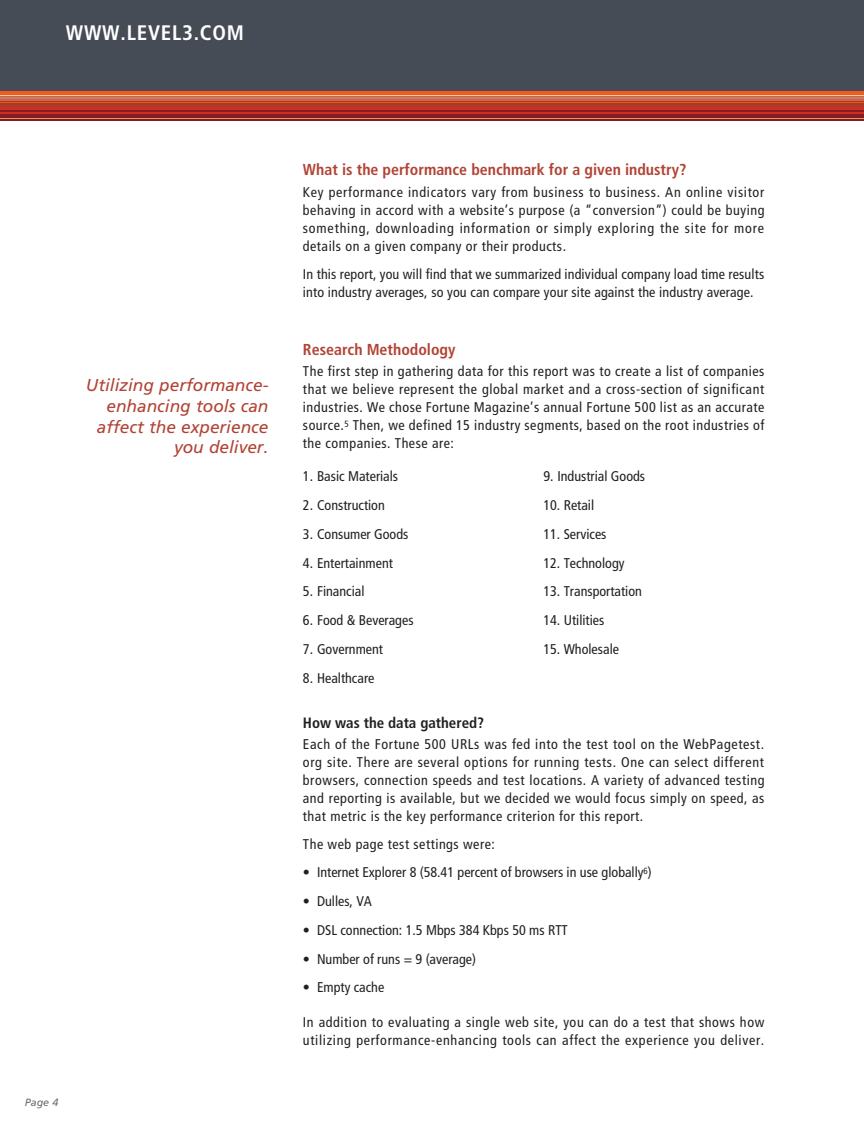
<style>
.page{position:relative;width:864px;height:1134px;background:#fff}
.page>*{position:absolute;margin:0;border:0;box-sizing:border-box;transform-origin:0 0}
.A0__white_paper__tex{font:700 condensed 21px "Frutiger";letter-spacing:.035em;color:#fff}
.Pull_Quote_L_Pg{font:italic 17.25px/20.7px "Frutiger";color:#b14335;text-align:right}
.G_Caption_Head{font:700 condensed 15.9px "Frutiger";color:#b14335}
.B2_Section_subhead{font:700 condensed 15px "Frutiger";color:#231f20}
.C_Body_text{font:condensed 14.1px/18px "Frutiger";letter-spacing:.01em;color:#231f20;text-align:justify}
.C_Body_text-2{font:condensed 14.1px/18px "Frutiger";letter-spacing:.05em;color:#231f20}
.D_Bullets__ALT_Shift{font:condensed 14.1px "Frutiger";color:#231f20}
.C_Body_text-3{font:condensed 14.1px "Frutiger";letter-spacing:.035em;color:#231f20}
.E_Bullet_-_LAST_BULL{font:condensed 14.1px "Frutiger";color:#231f20}
.L_Page_Number_and_Da{font:italic 10.65px "Frutiger";color:#6c6d70}
</style>
<div class="page">
<svg style="left:0;top:91px;width:864px;height:10px;background:#e86b3e"></svg>
<svg style="left:0;top:107px;width:864px;height:7px;background:#c42a22"></svg>
<svg style="left:0;top:114px;width:864px;height:7px;background:#91312e"></svg>
<div style="left:0;top:101px;width:864px;height:6px;background:#a83b2a"></div>
<hr style="left:0;top:111px;width:864px;height:1px;background:#821d22">
<hr style="left:0;top:97px;width:864px;height:1px;background:#9d8d85">
<hr style="left:0;top:119px;width:864px;height:1px;background:#dd966f">
<hr style="left:0;top:102px;width:864px;height:1px;background:#d05f29">
<div style="left:0;top:0;width:864px;height:91px;background:#464c56"></div>
<p class="A0__white_paper__tex" style="left:66px;top:20px;width:179px">WWW.LEVEL3.COM</p>
<p class="Pull_Quote_L_Pg" style="left:86px;top:375px;width:184px">Utilizing performance&shy;enhancing tools can affect the experience you deliver.</p>
<p class="L_Page_Number_and_Da" style="left:25px;top:1096px;width:35px">Page 4</p>
<p class="G_Caption_Head" style="left:303px;top:160px;width:385px">What is the performance benchmark for a given industry?</p>
<p class="C_Body_text" style="left:303px;top:183px;width:463px">Key performance indicators vary from business to business. An online visitor behaving in accord with a website’s purpose (a “conversion”) could be buying something, downloading information or simply exploring the site for more details on a given company or their products.</p>
<p class="C_Body_text" style="left:303px;top:266px;width:463px">In this report, you will find that we summarized individual company load time results into industry averages, so you can compare your site against the industry average.</p>
<p class="G_Caption_Head" style="left:303px;top:340px;width:154px">Research Methodology</p>
<p class="C_Body_text" style="left:303px;top:363px;width:463px">The first step in gathering data for this report was to create a list of companies that we believe represent the global market and a cross-section of significant industries. We chose Fortune Magazine’s annual Fortune 500 list as an accurate source.<sup>5</sup> Then, we defined 15 industry segments, based on the root industries of the companies. These are:</p>
<p class="C_Body_text" style="left:303px;top:467px;width:97px">1. Basic Materials</p>
<p class="C_Body_text" style="left:303px;top:496px;width:83px">2. Construction</p>
<p class="C_Body_text" style="left:303px;top:525px;width:107px">3. Consumer Goods</p>
<p class="C_Body_text" style="left:303px;top:554px;width:92px">4. Entertainment</p>
<p class="C_Body_text" style="left:303px;top:583px;width:63px">5. Financial</p>
<p class="C_Body_text" style="left:303px;top:611px;width:112px">6. Food &amp; Beverages</p>
<p class="C_Body_text" style="left:303px;top:640px;width:82px">7. Government</p>
<p class="C_Body_text" style="left:303px;top:669px;width:73px">8. Healthcare</p>
<p class="C_Body_text" style="left:543px;top:467px;width:103px">9. Industrial Goods</p>
<p class="C_Body_text" style="left:543px;top:496px;width:52px">10. Retail</p>
<p class="C_Body_text" style="left:543px;top:525px;width:65px">11. Services</p>
<p class="C_Body_text" style="left:543px;top:554px;width:83px">12. Technology</p>
<p class="C_Body_text" style="left:543px;top:583px;width:100px">13. Transportation</p>
<p class="C_Body_text" style="left:543px;top:611px;width:62px">14. Utilities</p>
<p class="C_Body_text" style="left:543px;top:640px;width:77px">15. Wholesale</p>
<p class="B2_Section_subhead" style="left:303px;top:714px;width:183px">How was the data gathered?</p>
<p class="C_Body_text" style="left:303px;top:735px;width:463px">Each of the Fortune 500 URLs was fed into the test tool on the WebPagetest. org site. There are several options for running tests. One can select different browsers, connection speeds and test locations. A variety of advanced testing and reporting is available, but we decided we would focus simply on speed, as that metric is the key performance criterion for this report.</p>
<p class="C_Body_text-3" style="left:303px;top:836px;width:193px">The web page test settings were:</p>
<p class="D_Bullets__ALT_Shift" style="left:303px;top:864px;width:350px">• Internet Explorer 8 (58.41 percent of browsers in use globally<sup>6</sup>)</p>
<p class="D_Bullets__ALT_Shift" style="left:303px;top:893px;width:71px">• Dulles, VA</p>
<p class="D_Bullets__ALT_Shift" style="left:303px;top:922px;width:266px">• DSL connection: 1.5 Mbps 384 Kbps 50 ms RTT</p>
<p class="D_Bullets__ALT_Shift" style="left:303px;top:951px;width:175px">• Number of runs = 9 (average)</p>
<p class="E_Bullet_-_LAST_BULL" style="left:303px;top:979px;width:83px">• Empty cache</p>
<p class="C_Body_text-2" style="left:303px;top:1013px;width:463px">In addition to evaluating a single web site, you can do a test that shows how utilizing performance-enhancing tools can affect the experience you deliver.</p>
</div>
